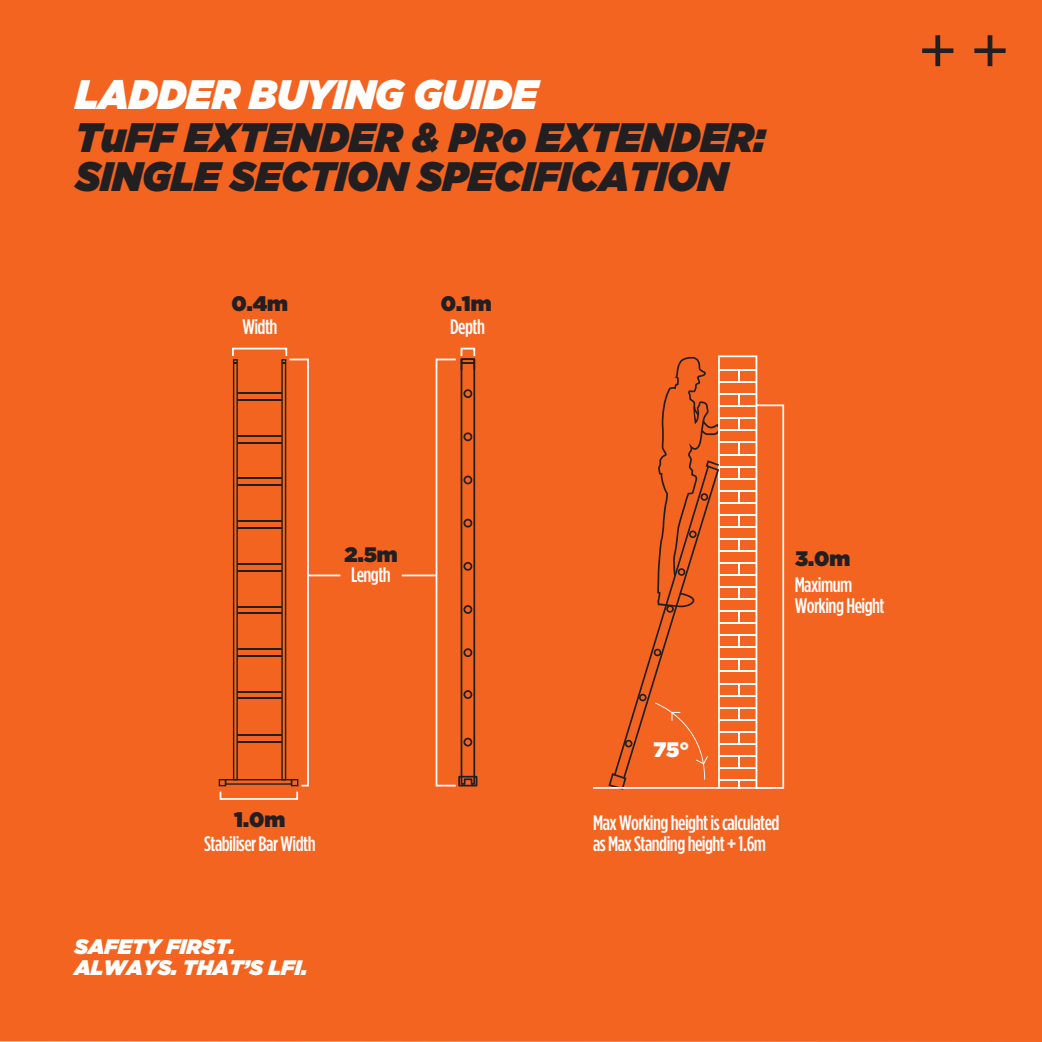
<style>
.page{position:relative;width:1042px;height:1042px;background:#f36421}
.page>*{position:absolute;margin:0;border:0;box-sizing:border-box;transform-origin:0 0}
.t1{font:italic 900 41.12px/38.5px "Gotham";color:#231f20;scale:.93 1}
.t2{font:italic 900 41.12px "Gotham";color:#fff;scale:.93 1}
.t3{font:500 21px/21px "Gotham Condensed";letter-spacing:-.025em;color:#fff}
.t4{font:italic 900 21px/21px "Gotham";color:#fff}
.t5{font:900 21px "Gotham";color:#231f20}
.t6{font:900 21px "Gotham";color:#fff}
</style>
<div class="page">
<svg style="left:922px;top:35px;width:31px;height:31px"></svg>
<svg style="left:974px;top:35px;width:31px;height:31px"></svg>
<svg style="left:233px;top:359px;width:5px;height:420px;background:#813d20"></svg>
<hr style="left:237px;top:655px;width:45px;height:1px;background:#231f20">
<hr style="left:237px;top:648px;width:45px;height:2px;background:#231f20">
<hr style="left:237px;top:612px;width:45px;height:2px;background:#231f20">
<hr style="left:237px;top:606px;width:45px;height:1px;background:#231f20">
<hr style="left:237px;top:698px;width:45px;height:1px;background:#231f20">
<hr style="left:237px;top:691px;width:45px;height:1px;background:#231f20">
<hr style="left:237px;top:741px;width:45px;height:1px;background:#231f20">
<hr style="left:237px;top:734px;width:45px;height:2px;background:#231f20">
<hr style="left:237px;top:570px;width:45px;height:1px;background:#231f20">
<hr style="left:237px;top:563px;width:45px;height:1px;background:#231f20">
<hr style="left:237px;top:527px;width:45px;height:1px;background:#231f20">
<hr style="left:237px;top:520px;width:45px;height:2px;background:#231f20">
<hr style="left:237px;top:484px;width:45px;height:2px;background:#231f20">
<hr style="left:237px;top:478px;width:45px;height:1px;background:#231f20">
<hr style="left:237px;top:442px;width:45px;height:2px;background:#231f20">
<hr style="left:237px;top:436px;width:45px;height:1px;background:#231f20">
<hr style="left:237px;top:399px;width:45px;height:2px;background:#231f20">
<hr style="left:237px;top:393px;width:45px;height:1px;background:#231f20">
<div style="left:225px;top:779px;width:67px;height:6px;border:1px solid #231f20"></div>
<div style="left:219px;top:779px;width:7px;height:7px;border:1px solid #231f20"></div>
<div style="left:232px;top:348px;width:55px;height:9px;border:2px solid #fff"></div>
<div style="left:461px;top:348px;width:14px;height:9px;border:2px solid #fff"></div>
<div style="left:220px;top:791px;width:78px;height:9px;border:2px solid #fff"></div>
<svg style="left:281px;top:358px;width:29px;height:429px;background:#de662e"></svg>
<svg style="left:460px;top:357px;width:16px;height:426px;background:#bf5220"></svg>
<div style="left:463px;top:738px;width:9px;height:8px;border:2px solid #231f20;border-radius:50%"></div>
<div style="left:463px;top:648px;width:9px;height:9px;border:2px solid #231f20;border-radius:50%"></div>
<div style="left:463px;top:690px;width:9px;height:9px;border:2px solid #231f20;border-radius:50%"></div>
<div style="left:463px;top:605px;width:9px;height:9px;border:2px solid #231f20;border-radius:50%"></div>
<div style="left:463px;top:562px;width:9px;height:9px;border:2px solid #231f20;border-radius:50%"></div>
<div style="left:463px;top:519px;width:9px;height:8px;border:2px solid #231f20;border-radius:50%"></div>
<div style="left:463px;top:475px;width:9px;height:9px;border:2px solid #231f20;border-radius:50%"></div>
<div style="left:463px;top:432px;width:9px;height:9px;border:2px solid #231f20;border-radius:50%"></div>
<div style="left:463px;top:389px;width:9px;height:9px;border:2px solid #231f20;border-radius:50%"></div>
<div style="left:461px;top:358px;width:14px;height:6px;border:2px solid #231f20"></div>
<div style="left:458px;top:776px;width:19px;height:10px;border:2px solid #231f20"></div>
<div style="left:436px;top:359px;width:21px;height:427px;border:2px solid #fff"></div>
<hr style="left:308px;top:574px;width:32px;height:2px;background:#fff">
<hr style="left:402px;top:574px;width:34px;height:2px;background:#fff">
<hr style="left:593px;top:787px;width:179px;height:2px;background:#fff">
<div style="left:755px;top:404px;width:29px;height:385px;border:2px solid #fff"></div>
<svg style="left:608px;top:355px;width:149px;height:435px;background:#eb6c31"></svg>
<h1 class="t2" style="left:75px;top:65px;width:499px">LADDER BUYING GUIDE</h1>
<h1 class="t1" style="left:75px;top:118px;width:743px">TuFF EXTENDER &amp; PRo EXTENDER:<br>SINGLE SECTION SPECIFICATION</h1>
<p class="t5" style="left:231px;top:288px;width:58px">0.4m</p>
<p class="t5" style="left:441px;top:288px;width:52px">0.1m</p>
<p class="t3" style="left:242px;top:316px;width:37px">Width</p>
<p class="t3" style="left:450px;top:316px;width:36px">Depth</p>
<p class="t5" style="left:345px;top:540px;width:55px">2.5m</p>
<p class="t5" style="left:795px;top:543px;width:57px">3.0m</p>
<p class="t3" style="left:351px;top:563px;width:41px">Length</p>
<p class="t3" style="left:794px;top:573px;width:91px">Maximum<br>Working Height</p>
<p class="t5" style="left:234px;top:804px;width:52px">1.0m</p>
<p class="t3" style="left:204px;top:833px;width:113px">Stabiliser Bar Width</p>
<p class="t4" style="left:74px;top:935px;width:234px">SAFETY FIRST.<br>ALWAYS. THAT’S LFI.</p>
<p class="t6" style="left:653px;top:734px;width:37px">75°</p>
<p class="t3" style="left:593px;top:812px;width:188px">Max Working height is calculated as Max Standing height + 1.6m</p>
</div>
